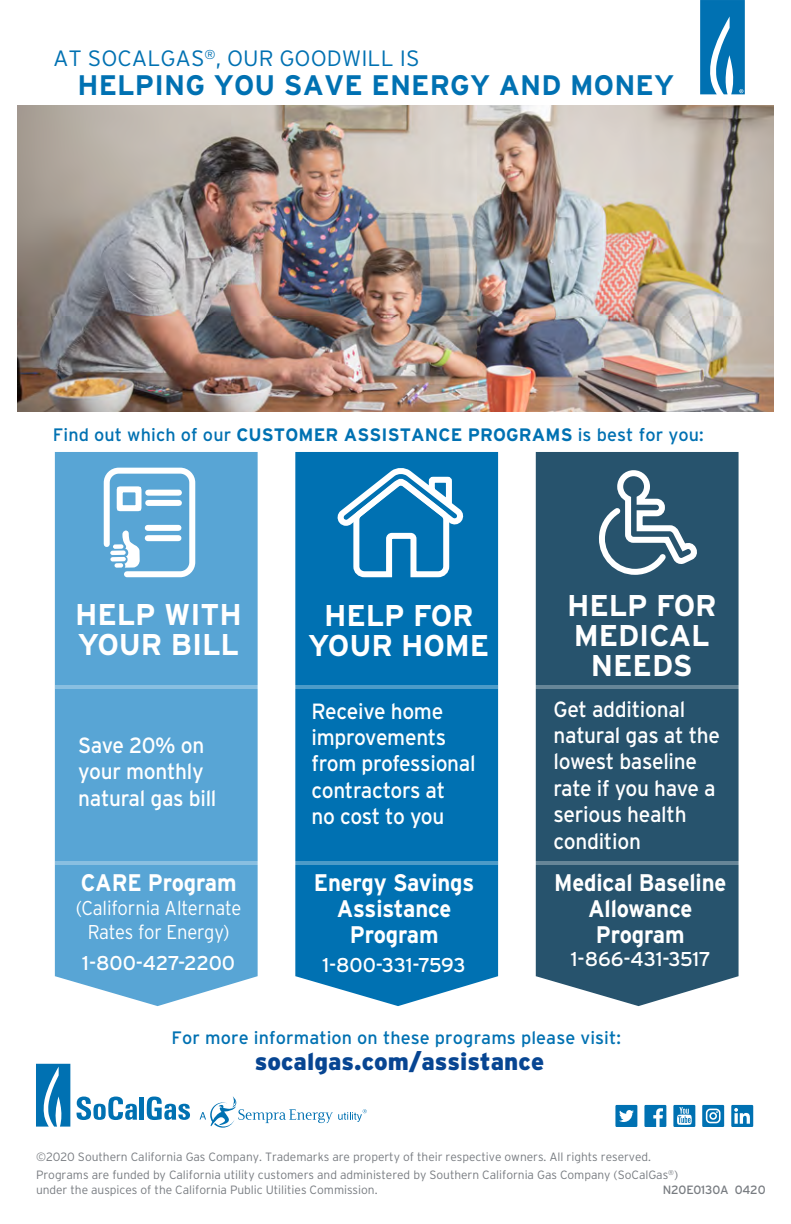
<style>
.page{position:relative;width:791px;height:1224px;background:#fff}
.page>*{position:absolute;margin:0;border:0;box-sizing:border-box;transform-origin:0 0}
.t1{font:700 30px/30px "Interstate";letter-spacing:-.005em;color:#fff;text-align:center}
.t2{font:700 28.2px "Interstate";letter-spacing:.005em;color:#0071b2}
.t3{font:700 24px/26px "Interstate";letter-spacing:-.005em;color:#fff;text-align:center;scale:.92 1}
.t4{font:900 24px "Interstate";color:#074592}
.t5{font:300 22.2px "Interstate";color:#0071b2}
.t6{font:22px/26.4px "Interstate";letter-spacing:-.015em;color:#fff;scale:.95 1}
.t7{font:20px "Interstate";letter-spacing:-.015em;color:#fff}
.t8{font:300 20px/24px "Interstate";letter-spacing:-.005em;color:#fff;text-align:center;scale:.92 1}
.t9{font:18px "Interstate";letter-spacing:.005em;color:#0071b2}
.t10{font:300 12px/18px "Interstate";letter-spacing:-.005em;color:#787c81}
.t11{font:12px "Interstate";letter-spacing:-.015em;color:#787c81}
.s1{font-weight:700}
</style>
<div class="page">
<img style="left:18px;top:105px;width:756px;height:307px">
<div style="left:295px;top:452px;width:203px;height:554px;background:#0071b2"></div>
<div style="left:55px;top:452px;width:203px;height:554px;background:#58a5d5"></div>
<div style="left:536px;top:452px;width:203px;height:554px;background:#27536d"></div>
<svg style="left:331px;top:465px;width:138px;height:115px"></svg>
<svg style="left:596px;top:467px;width:106px;height:111px"></svg>
<svg style="left:101px;top:465px;width:97px;height:115px"></svg>
<div style="left:117px;top:486px;width:25px;height:25px;border:6px solid #fff"></div>
<div style="left:148px;top:490px;width:31px;height:6px;background:#fff"></div>
<div style="left:148px;top:500px;width:31px;height:6px;background:#fff"></div>
<div style="left:148px;top:525px;width:30px;height:6px;background:#fff"></div>
<div style="left:148px;top:535px;width:30px;height:6px;background:#fff"></div>
<hr style="left:55px;top:861px;width:203px;height:3px;background:#fff">
<hr style="left:295px;top:861px;width:203px;height:3px;background:#fff">
<hr style="left:536px;top:861px;width:203px;height:3px;background:#fff">
<hr style="left:55px;top:685px;width:203px;height:3px;background:#fff">
<hr style="left:295px;top:685px;width:203px;height:3px;background:#fff">
<hr style="left:536px;top:685px;width:203px;height:3px;background:#fff">
<div style="left:644px;top:1105px;width:22px;height:22px;background:#0071b2"></div>
<svg style="left:653px;top:1108px;width:10px;height:19px"></svg>
<div style="left:615px;top:1105px;width:22px;height:22px;background:#0071b2"></div>
<svg style="left:619px;top:1110px;width:15px;height:12px"></svg>
<div style="left:673px;top:1105px;width:22px;height:22px;background:#0071b2"></div>
<svg style="left:677px;top:1107px;width:15px;height:18px"></svg>
<div style="left:702px;top:1105px;width:22px;height:22px;background:#0071b2"></div>
<div style="left:731px;top:1105px;width:22px;height:22px;background:#0071b2"></div>
<svg style="left:706px;top:1109px;width:15px;height:14px"></svg>
<svg style="left:734px;top:1108px;width:16px;height:16px"></svg>
<svg style="left:36px;top:1064px;width:34px;height:63px;background:#308bc0"></svg>
<svg style="left:77px;top:1097px;width:60px;height:23px"></svg>
<hr style="left:140px;top:1097px;width:4px;height:23px;background:#0071b2">
<svg style="left:147px;top:1097px;width:43px;height:23px"></svg>
<svg style="left:200px;top:1096px;width:167px;height:32px"></svg>
<svg style="left:700px;top:0;width:45px;height:94px;background:#2988be"></svg>
<h3 class="t5" style="left:53px;top:46px;width:368px">AT SOCALGAS<sup>®</sup>, OUR GOODWILL IS</h3>
<h2 class="t2" style="left:77px;top:69px;width:598px">HELPING YOU SAVE ENERGY AND MONEY</h2>
<h3 class="t9" style="left:53px;top:424px;width:652px">Find out which of our <span class="s1">CUSTOMER ASSISTANCE PROGRAMS</span> is best for you:</h3>
<h1 class="t1" style="left:75px;top:599px;width:168px;text-align:left">HELP WITH<br>YOUR BILL</h1>
<h3 class="t6" style="left:78px;top:732px;width:147px">Save 20% on your monthly natural gas bill</h3>
<h3 class="t3" style="left:81px;top:869px;width:170px">CARE Program</h3>
<h3 class="t8" style="left:76px;top:895px;width:182px">(California Alternate<br>Rates for Energy)</h3>
<h3 class="t7" style="left:82px;top:952px;width:154px">1-800-427-2200</h3>
<h1 class="t1" style="left:308px;top:601px;width:183px">HELP FOR<br>YOUR HOME</h1>
<h3 class="t6" style="left:311px;top:697px;width:174px">Receive home improvements from professional contractors at<br>no cost to you</h3>
<h3 class="t3" style="left:314px;top:869px;width:176px">Energy Savings<br>Assistance<br>Program</h3>
<h3 class="t7" style="left:322px;top:954px;width:145px">1-800-331-7593</h3>
<h1 class="t1" style="left:567px;top:590px;width:151px">HELP FOR<br>MEDICAL<br>NEEDS</h1>
<h3 class="t6" style="left:553px;top:695px;width:177px">Get additional natural gas at the lowest baseline rate if you have a serious health condition</h3>
<h3 class="t3" style="left:554px;top:869px;width:189px">Medical Baseline<br>Allowance<br>Program</h3>
<h3 class="t7" style="left:571px;top:948px;width:142px">1-866-431-3517</h3>
<h3 class="t9" style="left:172px;top:1027px;width:451px">For more information on these programs please visit:</h3>
<h3 class="t4" style="left:255px;top:1047px;width:291px">socalgas.com/assistance</h3>
<p class="t10" style="left:36px;top:1148px;width:644px">©2020 Southern California Gas Company. Trademarks are property of their respective owners. All rights reserved.<br>Programs are funded by California utility customers and administered by Southern California Gas Company (SoCalGas<sup>®</sup>)</p>
<p class="t10" style="left:36px;top:1180px;width:343px">under the auspices of the California Public Utilities Commission.</p>
<p class="t11" style="left:663px;top:1183px;width:104px">N20E0130A 0420</p>
</div>
